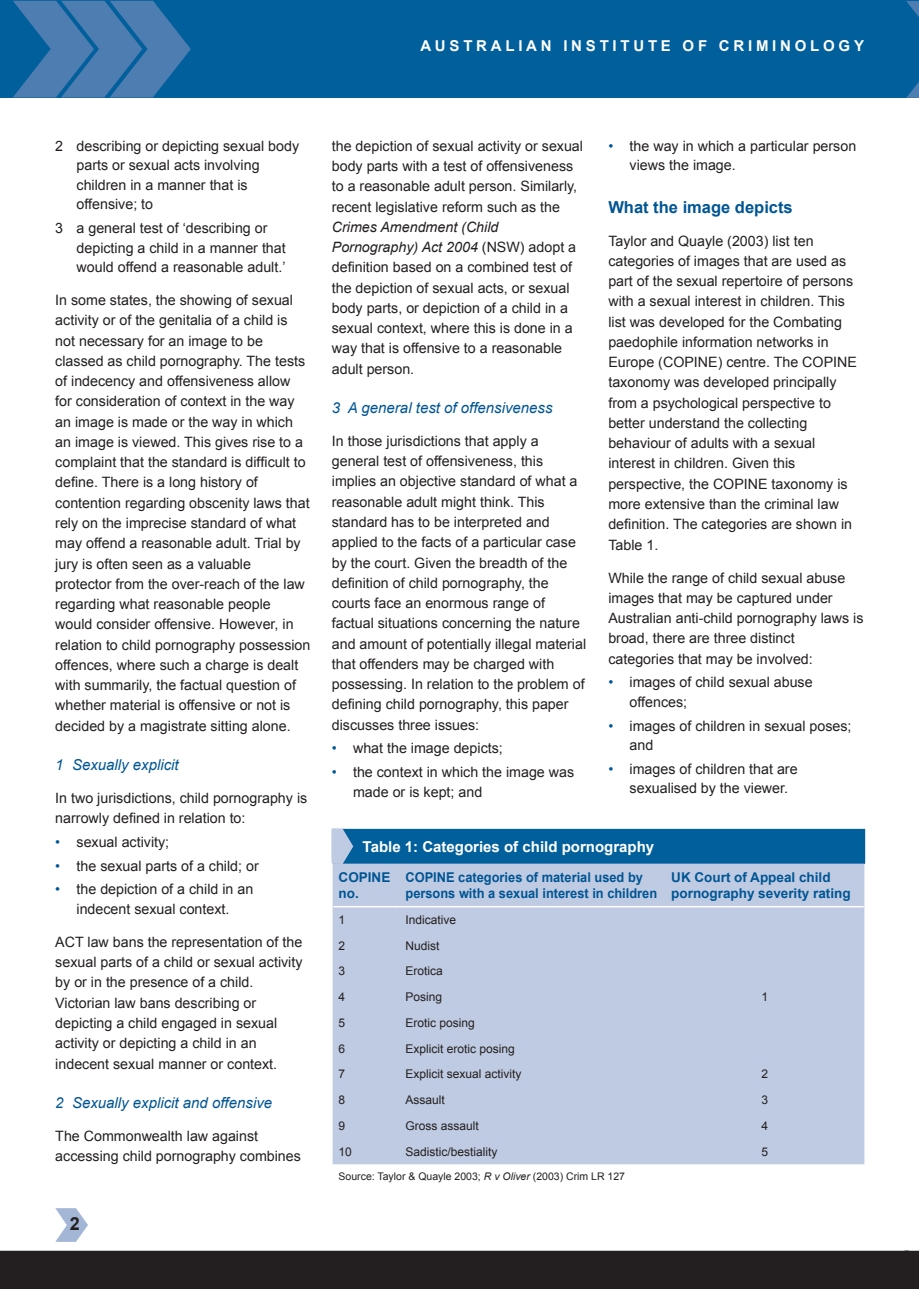
<style>
.page{position:relative;width:919px;height:1289px;background:#fff}
.page>*{position:absolute;margin:0;border:0;box-sizing:border-box;transform-origin:0 0}
.t1{font:700 18px "Arial";color:#231f20}
.t2{font:700 16.5px "Arial";color:#005594}
.t3{font:italic 15px "Arial";color:#005594}
.t4{font:700 15px "Arial";color:#fff}
.t5{font:700 15px "Arial";letter-spacing:.25em;color:#fff}
.t6{font:14.25px/20.2px "Arial";color:#231f20}
.t7{font:700 13.5px/16.2px "Arial";color:#005594;scale:.95 1}
.t8{font:700 13.5px/16.2px "Arial";color:#005594}
.t9{font:12px "Arial";color:#231f20}
.t10{font:10.5px "Arial";color:#231f20}
.s1{color:#005594}
.s2{font-style:italic}
</style>
<div class="page">
<svg style="left:55px;top:1208px;width:33px;height:33px"></svg>
<div style="left:0;top:0;width:906px;height:98px;background:#015f9c"></div>
<svg style="left:13px;top:0;width:178px;height:98px"></svg>
<div style="left:0;top:1250px;width:918px;height:38px;background:#231f20"></div>
<svg style="left:906px;top:0;width:12px;height:98px"></svg>
<div style="left:332px;top:829px;width:532px;height:34px;background:#015f9c"></div>
<div style="left:332px;top:863px;width:532px;height:301px;background:#bfcbe2"></div>
<hr style="left:332px;top:828px;width:67px;height:2px;background:#015f9c">
<hr style="left:399px;top:828px;width:266px;height:2px;background:#015f9c">
<hr style="left:665px;top:828px;width:200px;height:2px;background:#015f9c">
<hr style="left:863px;top:830px;width:2px;height:32px;background:#015f9c">
<hr style="left:333px;top:905px;width:66px;height:2px;background:#fff">
<hr style="left:399px;top:905px;width:266px;height:2px;background:#fff">
<hr style="left:665px;top:905px;width:198px;height:2px;background:#fff">
<svg style="left:332px;top:828px;width:21px;height:36px"></svg>
<p class="t5" style="left:420px;top:36px;width:445px">AUSTRALIAN INSTITUTE OF CRIMINOLOGY</p>
<p class="t6" style="left:77px;top:136px;width:224px;line-height:19.5px;text-indent:-21px">2 describing or depicting sexual body parts or sexual acts involving children in a manner that is offensive; to</p>
<p class="t6" style="left:77px;top:218px;width:211px;line-height:19.5px;text-indent:-21px">3 a general test of ‘describing or depicting a child in a manner that would offend a reasonable adult.’</p>
<p class="t6" style="left:55px;top:290px;width:257px">In some states, the showing of sexual activity or of the genitalia of a child is not necessary for an image to be classed as child pornography. The tests of indecency and offensiveness allow for consideration of context in the way an image is made or the way in which an image is viewed. This gives rise to a complaint that the standard is difficult to define. There is a long history of contention regarding obscenity laws that rely on the imprecise standard of what may offend a reasonable adult. Trial by jury is often seen as a valuable protector from the over-reach of the law regarding what reasonable people would consider offensive. However, in relation to child pornography possession offences, where such a charge is dealt with summarily, the factual question of whether material is offensive or not is decided by a magistrate sitting alone.</p>
<p class="t3" style="left:55px;top:755px;width:125px">1 Sexually explicit</p>
<p class="t6" style="left:55px;top:788px;width:253px">In two jurisdictions, child pornography is narrowly defined in relation to:</p>
<p class="t6" style="left:55px;top:832px;width:115px"><span class="s1">•</span> sexual activity;</p>
<p class="t6" style="left:55px;top:855px;width:205px"><span class="s1">•</span> the sexual parts of a child; or</p>
<p class="t6" style="left:55px;top:879px;width:199px;line-height:19.5px;text-align:center"><span class="s1">•</span> the depiction of a child in an indecent sexual context.</p>
<p class="t6" style="left:55px;top:932px;width:249px">ACT law bans the representation of the sexual parts of a child or sexual activity by or in the presence of a child.<br>Victorian law bans describing or depicting a child engaged in sexual activity or depicting a child in an indecent sexual manner or context.</p>
<p class="t3" style="left:55px;top:1092px;width:218px">2 Sexually explicit and offensive</p>
<p class="t6" style="left:55px;top:1125px;width:247px">The Commonwealth law against accessing child pornography combines</p>
<p class="t1" style="left:70px;top:1211px;width:12px">2</p>
<p class="t6" style="left:332px;top:136px;width:253px">the depiction of sexual activity or sexual body parts with a test of offensiveness to a reasonable adult person. Similarly, recent legislative reform such as the</p>
<p class="t6" style="left:332px;top:217px;width:246px"><span class="s2">Crimes Amendment (Child<br>Pornography) Act 2004</span> (NSW) adopt a definition based on a combined test of the depiction of sexual acts, or sexual body parts, or depiction of a child in a sexual context, where this is done in a way that is offensive to a reasonable adult person.</p>
<p class="t3" style="left:332px;top:398px;width:222px">3 A general test of offensiveness</p>
<p class="t6" style="left:332px;top:431px;width:256px">In those jurisdictions that apply a general test of offensiveness, this implies an objective standard of what a reasonable adult might think. This standard has to be interpreted and applied to the facts of a particular case by the court. Given the breadth of the definition of child pornography, the courts face an enormous range of factual situations concerning the nature and amount of potentially illegal material that offenders may be charged with possessing. In relation to the problem of defining child pornography, this paper discusses three issues:</p>
<p class="t6" style="left:332px;top:738px;width:172px"><span class="s1">•</span> what the image depicts;</p>
<p class="t6" style="left:353px;top:762px;width:222px;line-height:19.5px;text-indent:-21px"><span class="s1">•</span> the context in which the image was made or is kept; and</p>
<p class="t6" style="left:629px;top:136px;width:228px;line-height:19.5px;text-indent:-21px"><span class="s1">•</span> the way in which a particular person views the image.</p>
<p class="t2" style="left:608px;top:196px;width:186px">What the image depicts</p>
<p class="t6" style="left:608px;top:230px;width:250px">Taylor and Quayle (2003) list ten categories of images that are used as part of the sexual repertoire of persons with a sexual interest in children. This list was developed for the Combating paedophile information networks in Europe (COPINE) centre. The COPINE taxonomy was developed principally from a psychological perspective to better understand the collecting behaviour of adults with a sexual interest in children. Given this perspective, the COPINE taxonomy is more extensive than the criminal law definition. The categories are shown in Table 1.</p>
<p class="t6" style="left:608px;top:567px;width:257px">While the range of child sexual abuse images that may be captured under Australian anti-child pornography laws is broad, there are three distinct categories that may be involved:</p>
<p class="t6" style="left:629px;top:672px;width:184px;line-height:19.5px;text-indent:-21px"><span class="s1">•</span> images of child sexual abuse offences;</p>
<p class="t6" style="left:629px;top:716px;width:223px;line-height:19.5px;text-indent:-21px"><span class="s1">•</span> images of children in sexual poses; and</p>
<p class="t6" style="left:629px;top:759px;width:169px;line-height:19.5px;text-indent:-21px"><span class="s1">•</span> images of children that are sexualised by the viewer.</p>
<p class="t4" style="left:362px;top:837px;width:293px">Table 1: Categories of child pornography</p>
<p class="t8" style="left:338px;top:869px;width:53px">COPINE no.</p>
<p class="t7" style="left:405px;top:869px;width:266px">COPINE categories of material used by persons with a sexual interest in children</p>
<p class="t8" style="left:671px;top:869px;width:181px">UK Court of Appeal child pornography severity rating</p>
<p class="t9" style="left:338px;top:911px;width:8px">1</p>
<p class="t9" style="left:405px;top:911px;width:52px">Indicative</p>
<p class="t9" style="left:338px;top:937px;width:8px">2</p>
<p class="t9" style="left:405px;top:937px;width:36px">Nudist</p>
<p class="t9" style="left:338px;top:963px;width:8px">3</p>
<p class="t9" style="left:405px;top:963px;width:39px">Erotica</p>
<p class="t9" style="left:338px;top:989px;width:8px">4</p>
<p class="t9" style="left:405px;top:989px;width:38px">Posing</p>
<p class="t9" style="left:761px;top:989px;width:8px">1</p>
<p class="t9" style="left:338px;top:1014px;width:8px">5</p>
<p class="t9" style="left:405px;top:1014px;width:71px">Erotic posing</p>
<p class="t9" style="left:338px;top:1040px;width:8px">6</p>
<p class="t9" style="left:405px;top:1040px;width:111px">Explicit erotic posing</p>
<p class="t9" style="left:338px;top:1066px;width:8px">7</p>
<p class="t9" style="left:405px;top:1066px;width:118px">Explicit sexual activity</p>
<p class="t9" style="left:761px;top:1066px;width:8px">2</p>
<p class="t9" style="left:338px;top:1092px;width:8px">8</p>
<p class="t9" style="left:405px;top:1092px;width:41px">Assault</p>
<p class="t9" style="left:761px;top:1092px;width:8px">3</p>
<p class="t9" style="left:338px;top:1117px;width:8px">9</p>
<p class="t9" style="left:405px;top:1117px;width:75px">Gross assault</p>
<p class="t9" style="left:761px;top:1117px;width:8px">4</p>
<p class="t9" style="left:338px;top:1143px;width:15px">10</p>
<p class="t9" style="left:405px;top:1143px;width:94px">Sadistic/bestiality</p>
<p class="t9" style="left:761px;top:1143px;width:8px">5</p>
<p class="t10" style="left:338px;top:1169px;width:288px">Source: Taylor &amp; Quayle 2003; <span class="s2">R v Oliver</span> (2003) Crim LR 127</p>
</div>
